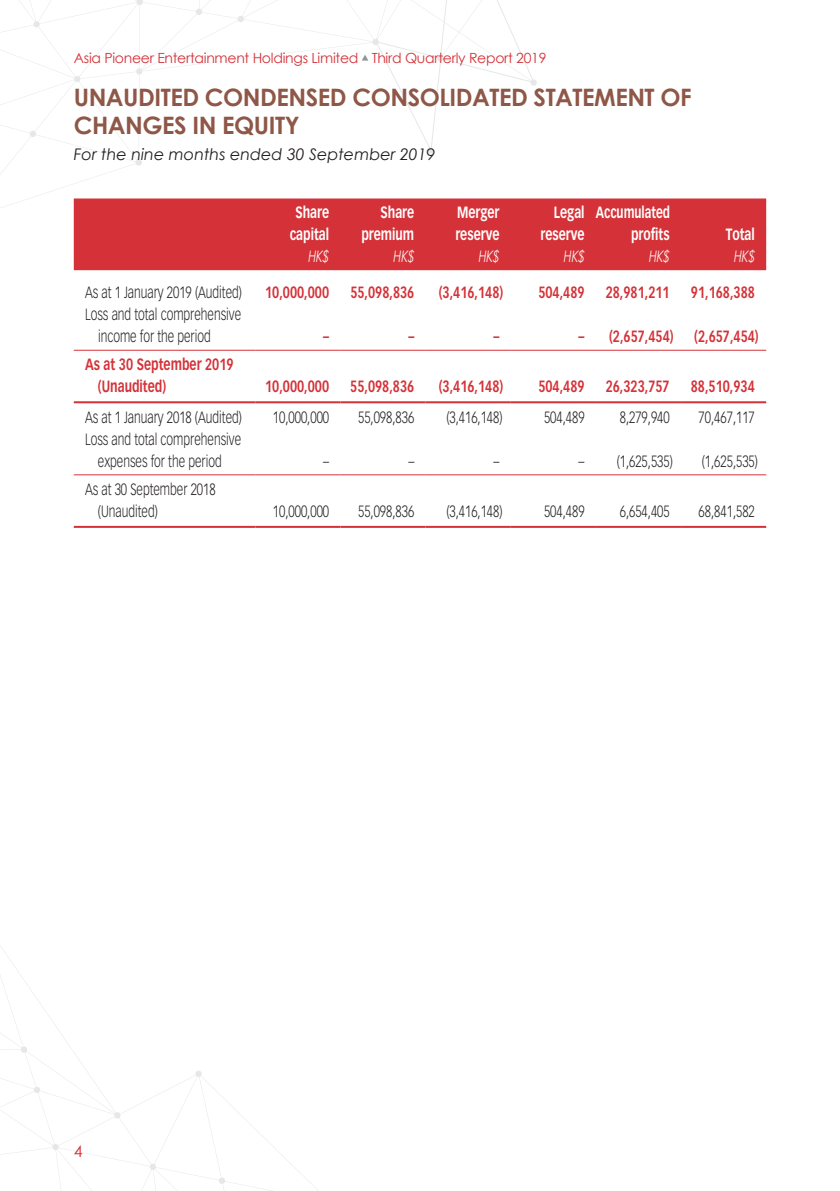
<style>
.page{position:relative;width:840px;height:1191px;background:#fff}
.page>*{position:absolute;margin:0;border:0;box-sizing:border-box;transform-origin:0 0}
.t1{font:700 24px/28px "Century Gothic";letter-spacing:-.02em;color:#8e5747}
.t2{font:300 16px/22px "Vectora LT Std";color:#231f20;scale:.75 1}
.t3{font:700 16px/22px "Vectora LT Std";color:#d43238;scale:.75 1}
.t4{font:700 16px/22px "Vectora LT Std";color:#fff;text-align:right;scale:.75 1}
.t5{font:italic 16px "Century Gothic";color:#231f20}
.t6{font:700 16px/22px "Vectora LT Std";color:#fff;text-align:right;scale:.72 1}
.t7{font:italic 300 16px "Vectora LT Std";color:#fff;scale:.75 1}
.t8{font:16px "Century Gothic";color:#d43238}
.t9{font:14px "Century Gothic";letter-spacing:-.02em;color:#d43238}
</style>
<div class="page">
<svg style="left:0;top:945px;width:319px;height:246px"></svg>
<div style="left:530px;top:79px;width:7px;height:7px;background:#e6e7e9;border-radius:50%"></div>
<svg style="left:0;top:0;width:533px;height:220px"></svg>
<div style="left:74px;top:198px;width:691px;height:72px;background:#d43238"></div>
<hr style="left:74px;top:350px;width:181px;height:1px;background:#d43238">
<hr style="left:255px;top:350px;width:85px;height:1px;background:#d43238">
<hr style="left:340px;top:350px;width:85px;height:1px;background:#d43238">
<hr style="left:425px;top:350px;width:85px;height:1px;background:#d43238">
<hr style="left:510px;top:350px;width:85px;height:1px;background:#d43238">
<hr style="left:595px;top:350px;width:85px;height:1px;background:#d43238">
<hr style="left:680px;top:350px;width:85px;height:1px;background:#d43238">
<hr style="left:74px;top:401px;width:181px;height:2px;background:#d43238">
<hr style="left:255px;top:401px;width:85px;height:2px;background:#d43238">
<hr style="left:340px;top:401px;width:85px;height:2px;background:#d43238">
<hr style="left:425px;top:401px;width:85px;height:2px;background:#d43238">
<hr style="left:510px;top:401px;width:85px;height:2px;background:#d43238">
<hr style="left:595px;top:401px;width:85px;height:2px;background:#d43238">
<hr style="left:680px;top:401px;width:85px;height:2px;background:#d43238">
<hr style="left:74px;top:474px;width:181px;height:1px;background:#d43238">
<hr style="left:255px;top:474px;width:85px;height:1px;background:#d43238">
<hr style="left:340px;top:474px;width:85px;height:1px;background:#d43238">
<hr style="left:425px;top:474px;width:85px;height:1px;background:#d43238">
<hr style="left:510px;top:474px;width:85px;height:1px;background:#d43238">
<hr style="left:595px;top:474px;width:85px;height:1px;background:#d43238">
<hr style="left:680px;top:474px;width:85px;height:1px;background:#d43238">
<hr style="left:74px;top:526px;width:181px;height:2px;background:#d43238">
<hr style="left:255px;top:526px;width:85px;height:2px;background:#d43238">
<hr style="left:340px;top:526px;width:85px;height:2px;background:#d43238">
<hr style="left:425px;top:526px;width:85px;height:2px;background:#d43238">
<hr style="left:510px;top:526px;width:85px;height:2px;background:#d43238">
<hr style="left:595px;top:526px;width:85px;height:2px;background:#d43238">
<hr style="left:680px;top:526px;width:85px;height:2px;background:#d43238">
<p class="t9" style="left:74px;top:48px;width:474px">Asia Pioneer Entertainment Holdings Limited Third Quarterly Report 2019</p>
<h1 class="t1" style="left:74px;top:82px;width:619px">UNAUDITED CONDENSED CONSOLIDATED STATEMENT OF<br>CHANGES IN EQUITY</h1>
<p class="t5" style="left:74px;top:143px;width:363px">For the nine months ended 30 September 2019</p>
<p class="t4" style="left:289px;top:201px;width:54px;text-align:center">Share capital</p>
<p class="t4" style="left:361px;top:201px;width:72px">Share premium</p>
<p class="t4" style="left:455px;top:201px;width:60px;text-align:left">Merger reserve</p>
<p class="t4" style="left:540px;top:201px;width:60px">Legal reserve</p>
<p class="t6" style="left:595px;top:201px;width:105px">Accumulated profits</p>
<p class="t4" style="left:725px;top:223px;width:40px">Total</p>
<p class="t7" style="left:308px;top:247px;width:29px">HK$</p>
<p class="t7" style="left:393px;top:247px;width:29px">HK$</p>
<p class="t7" style="left:478px;top:247px;width:29px">HK$</p>
<p class="t7" style="left:563px;top:247px;width:29px">HK$</p>
<p class="t7" style="left:648px;top:247px;width:29px">HK$</p>
<p class="t7" style="left:733px;top:247px;width:29px">HK$</p>
<p class="t2" style="left:85px;top:281px;width:210px">As at 1 January 2019 (Audited)</p>
<p class="t3" style="left:265px;top:281px;width:87px">10,000,000</p>
<p class="t3" style="left:350px;top:281px;width:87px">55,098,836</p>
<p class="t3" style="left:438px;top:281px;width:87px">(3,416,148)</p>
<p class="t3" style="left:538px;top:281px;width:63px">504,489</p>
<p class="t3" style="left:605px;top:281px;width:87px">28,981,211</p>
<p class="t3" style="left:690px;top:281px;width:87px">91,168,388</p>
<p class="t2" style="left:98px;top:303px;width:192px;text-indent:-13px">Loss and total comprehensive income for the period</p>
<p class="t3" style="left:323px;top:325px;width:9px">–</p>
<p class="t3" style="left:408px;top:325px;width:9px">–</p>
<p class="t3" style="left:493px;top:325px;width:9px">–</p>
<p class="t3" style="left:578px;top:325px;width:128px">– (2,657,454)</p>
<p class="t3" style="left:693px;top:325px;width:87px">(2,657,454)</p>
<p class="t3" style="left:98px;top:353px;width:182px;text-indent:-13px">As at 30 September 2019 (Unaudited)</p>
<p class="t3" style="left:265px;top:375px;width:87px">10,000,000</p>
<p class="t3" style="left:350px;top:375px;width:87px">55,098,836</p>
<p class="t3" style="left:438px;top:375px;width:87px">(3,416,148)</p>
<p class="t3" style="left:538px;top:375px;width:63px">504,489</p>
<p class="t3" style="left:605px;top:375px;width:87px">26,323,757</p>
<p class="t3" style="left:690px;top:375px;width:87px">88,510,934</p>
<p class="t2" style="left:85px;top:406px;width:210px">As at 1 January 2018 (Audited)</p>
<p class="t2" style="left:273px;top:406px;width:76px">10,000,000</p>
<p class="t2" style="left:358px;top:406px;width:76px">55,098,836</p>
<p class="t2" style="left:446px;top:406px;width:76px">(3,416,148)</p>
<p class="t2" style="left:543px;top:406px;width:56px">504,489</p>
<p class="t2" style="left:619px;top:406px;width:68px">8,279,940</p>
<p class="t2" style="left:698px;top:406px;width:76px">70,467,117</p>
<p class="t2" style="left:85px;top:428px;width:209px;text-align:center">Loss and total comprehensive expenses for the period</p>
<p class="t2" style="left:323px;top:450px;width:9px">–</p>
<p class="t2" style="left:408px;top:450px;width:9px">–</p>
<p class="t2" style="left:493px;top:450px;width:9px">–</p>
<p class="t2" style="left:578px;top:450px;width:127px">– (1,625,535)</p>
<p class="t2" style="left:701px;top:450px;width:76px">(1,625,535)</p>
<p class="t2" style="left:98px;top:478px;width:158px;text-indent:-13px">As at 30 September 2018 (Unaudited)</p>
<p class="t2" style="left:273px;top:500px;width:76px">10,000,000</p>
<p class="t2" style="left:358px;top:500px;width:76px">55,098,836</p>
<p class="t2" style="left:446px;top:500px;width:76px">(3,416,148)</p>
<p class="t2" style="left:543px;top:500px;width:56px">504,489</p>
<p class="t2" style="left:619px;top:500px;width:68px">6,654,405</p>
<p class="t2" style="left:698px;top:500px;width:76px">68,841,582</p>
<p class="t8" style="left:74px;top:1139px;width:10px">4</p>
</div>
